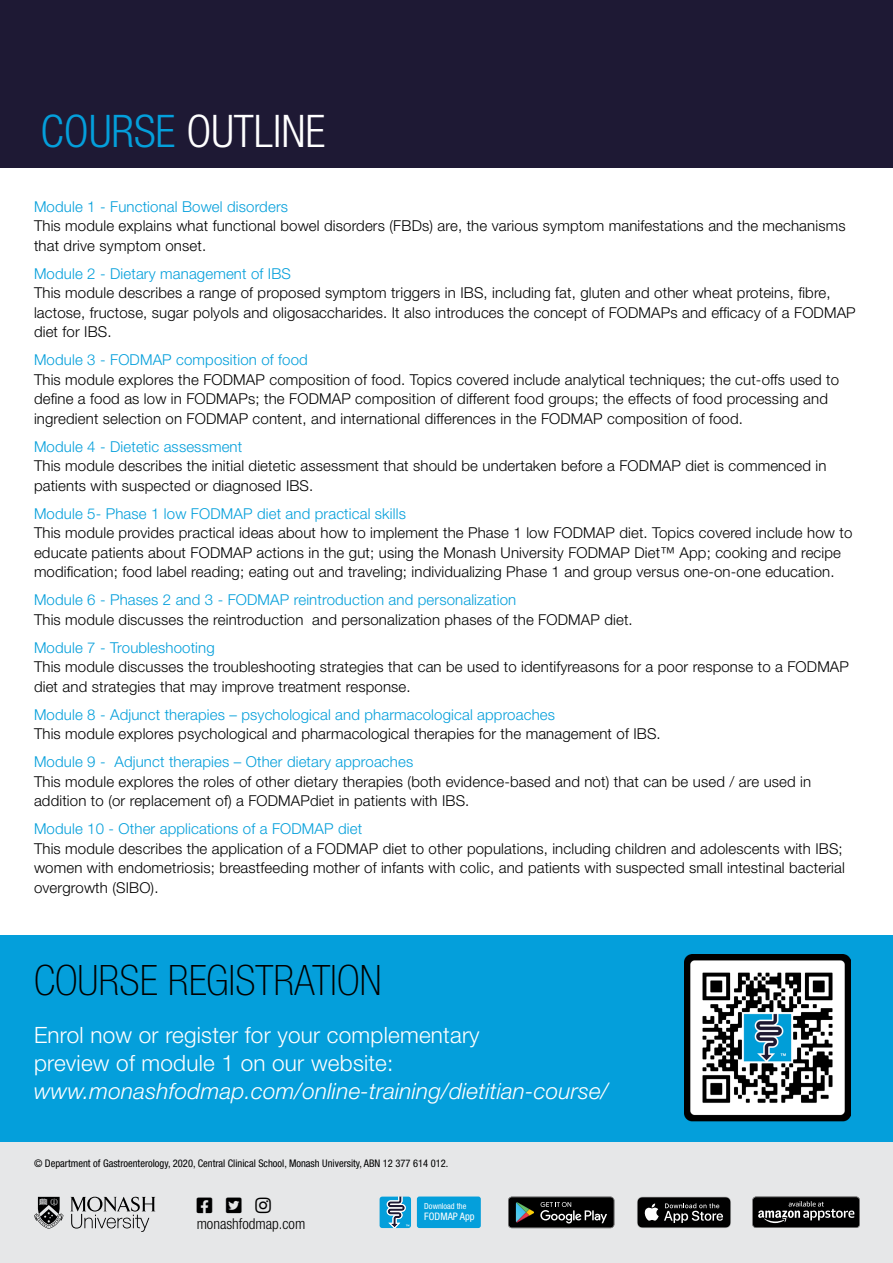
<style>
.page{position:relative;width:893px;height:1263px;background:#fff}
.page>*{position:absolute;margin:0;border:0;box-sizing:border-box;transform-origin:0 0}
.t1{font:300 condensed 45px "Helvetica Neue LT Std";color:#fff}
.t2{font:100 condensed 42px "Helvetica Neue LT Std";color:#000}
.t3{font:300 22.5px/28px "Helvetica Neue LT Std";letter-spacing:.01em;color:#fff}
.t4{font:italic 300 22.5px "Helvetica Neue LT Std";letter-spacing:.01em;color:#fff}
.t5{font:300 15px/19.5px "Helvetica Neue LT Std";letter-spacing:.01em;color:#000}
.t6{font:300 15px "Helvetica Neue LT Std";letter-spacing:.01em;color:#049fdb}
.t7{font:300 condensed 15px "Helvetica Neue LT Std";color:#000}
.t8{font:condensed 10.5px "Helvetica Neue LT Std";color:#000}
.t9{font:condensed 10.35px "Helvetica Neue LT Std";color:#fff}
.t10{font:condensed 8.25px "Helvetica Neue LT Std";color:#fff}
.s1{color:#049fdb}
</style>
<div class="page">
<div style="left:0;top:935px;width:893px;height:209px;background:#049fdb"></div>
<div style="left:0;top:1143px;width:893px;height:120px;background:#e6e7e8"></div>
<svg style="left:380px;top:1196px;width:31px;height:32px"></svg>
<div style="left:417px;top:1196px;width:64px;height:32px;background:#049fdb;border-radius:2px"></div>
<svg style="left:508px;top:1197px;width:106px;height:31px;background:#252726"></svg>
<svg style="left:637px;top:1197px;width:94px;height:31px;background:#303131"></svg>
<svg style="left:752px;top:1196px;width:108px;height:32px;background:#2d2d2d"></svg>
<svg style="left:70px;top:1197px;width:85px;height:35px"></svg>
<svg style="left:34px;top:1197px;width:30px;height:32px"></svg>
<div style="left:0;top:0;width:893px;height:168px;background:#1e1934"></div>
<img style="left:685px;top:955px;width:165px;height:167px">
<h1 class="t1" style="left:41px;top:106px;width:286px"><span class="s1">COURSE</span> OUTLINE</h1>
<p class="t6" style="left:34px;top:197px;width:256px">Module 1 - Functional Bowel disorders</p>
<p class="t5" style="left:34px;top:216px;width:813px">This module explains what functional bowel disorders (FBDs) are, the various symptom manifestations and the mechanisms that drive symptom onset.</p>
<p class="t6" style="left:34px;top:264px;width:258px">Module 2 - Dietary management of IBS</p>
<p class="t5" style="left:34px;top:283px;width:823px">This module describes a range of proposed symptom triggers in IBS, including fat, gluten and other wheat proteins, fibre, lactose, fructose, sugar polyols and oligosaccharides. It also introduces the concept of FODMAPs and efficacy of a FODMAP diet for IBS.</p>
<p class="t6" style="left:34px;top:351px;width:275px">Module 3 - FODMAP composition of food</p>
<p class="t5" style="left:34px;top:369px;width:807px">This module explores the FODMAP composition of food. Topics covered include analytical techniques; the cut-offs used to define a food as low in FODMAPs; the FODMAP composition of different food groups; the effects of food processing and ingredient selection on FODMAP content, and international differences in the FODMAP composition of food.</p>
<p class="t6" style="left:34px;top:437px;width:210px">Module 4 - Dietetic assessment</p>
<p class="t5" style="left:34px;top:456px;width:794px">This module describes the initial dietetic assessment that should be undertaken before a FODMAP diet is commenced in patients with suspected or diagnosed IBS.</p>
<p class="t6" style="left:34px;top:504px;width:373px">Module 5- Phase 1 low FODMAP diet and practical skills</p>
<p class="t5" style="left:34px;top:523px;width:820px">This module provides practical ideas about how to implement the Phase 1 low FODMAP diet. Topics covered include how to educate patients about FODMAP actions in the gut; using the Monash University FODMAP Diet™ App; cooking and recipe modification; food label reading; eating out and traveling; individualizing Phase 1 and group versus one-on-one education.</p>
<p class="t6" style="left:34px;top:591px;width:484px">Module 6 - Phases 2 and 3 - FODMAP reintroduction and personalization</p>
<p class="t5" style="left:34px;top:609px;width:600px">This module discusses the reintroduction and personalization phases of the FODMAP diet.</p>
<p class="t6" style="left:34px;top:638px;width:182px">Module 7 - Troubleshooting</p>
<p class="t5" style="left:34px;top:657px;width:816px">This module discusses the troubleshooting strategies that can be used to identifyreasons for a poor response to a FODMAP diet and strategies that may improve treatment response.</p>
<p class="t6" style="left:34px;top:705px;width:522px">Module 8 - Adjunct therapies – psychological and pharmacological approaches</p>
<p class="t5" style="left:34px;top:724px;width:628px">This module explores psychological and pharmacological therapies for the management of IBS.</p>
<p class="t6" style="left:34px;top:753px;width:381px">Module 9 - Adjunct therapies – Other dietary approaches</p>
<p class="t5" style="left:34px;top:771px;width:779px">This module explores the roles of other dietary therapies (both evidence-based and not) that can be used / are used in addition to (or replacement of) a FODMAPdiet in patients with IBS.</p>
<p class="t6" style="left:34px;top:820px;width:330px">Module 10 - Other applications of a FODMAP diet</p>
<p class="t5" style="left:34px;top:838px;width:812px">This module describes the application of a FODMAP diet to other populations, including children and adolescents with IBS; women with endometriosis; breastfeeding mother of infants with colic, and patients with suspected small intestinal bacterial overgrowth (SIBO).</p>
<h2 class="t2" style="left:34px;top:957px;width:349px">COURSE REGISTRATION</h2>
<h3 class="t3" style="left:34px;top:1020px;width:447px">Enrol now or register for your complementary preview of module 1 on our website:</h3>
<h3 class="t4" style="left:34px;top:1077px;width:576px">www.monashfodmap.com/online-training/dietitian-course/</h3>
<p class="t8" style="left:34px;top:1157px;width:416px">© Department of Gastroenterology, 2020, Central Clinical School, Monash University, ABN 12 377 614 012.</p>
<p class="t7" style="left:197px;top:1215px;width:110px">monashfodmap.com</p>
<p class="t10" style="left:424px;top:1201px;width:44px">Download the</p>
<p class="t9" style="left:424px;top:1210px;width:52px">FODMAP App</p>
</div>
